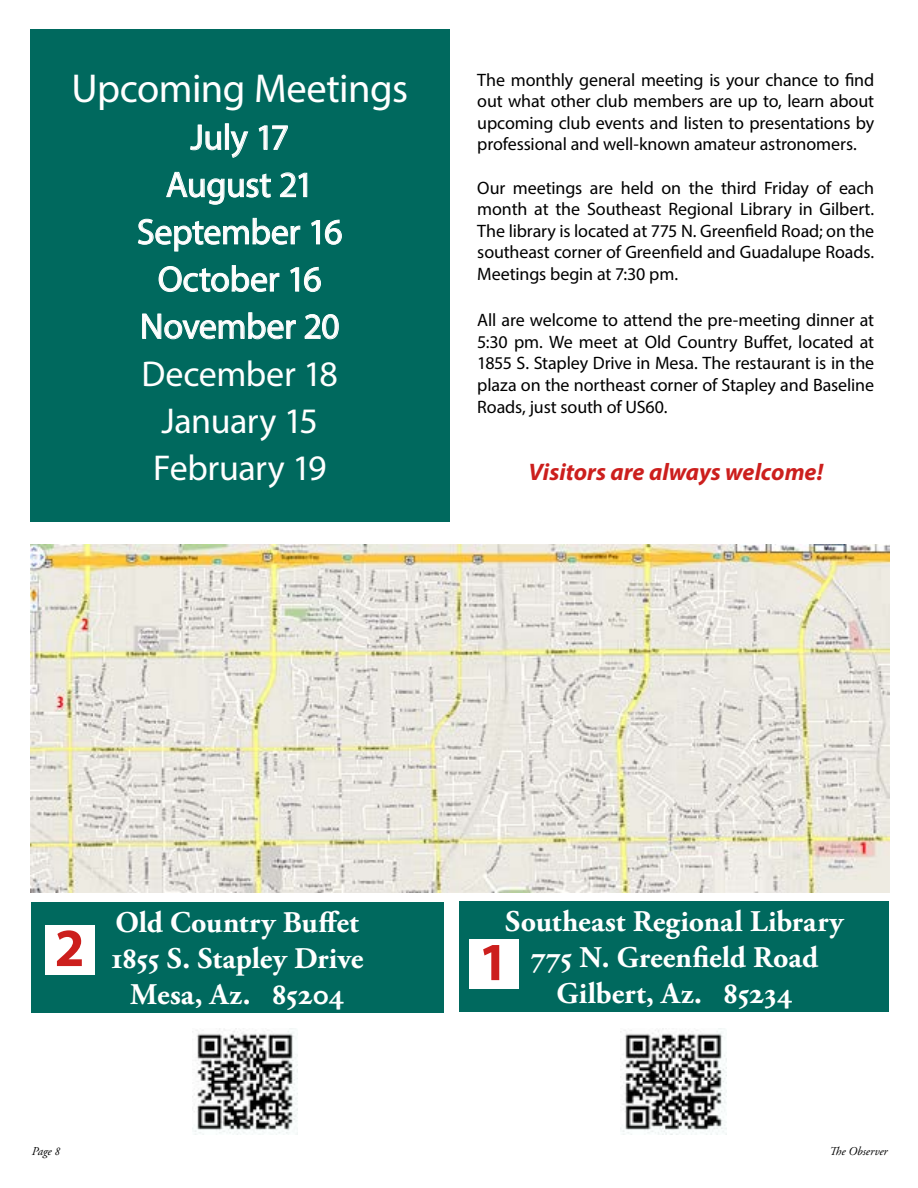
<style>
.page{position:relative;width:918px;height:1188px;background:#fff}
.page>*{position:absolute;margin:0;border:0;box-sizing:border-box;transform-origin:0 0}
.t1{font:700 54px "Myriad Pro";color:#cc1f1d}
.t2{font:40.5px "Myriad Pro";letter-spacing:-.015em;color:#fff}
.t3{font:36px/47.2px "Myriad Pro";letter-spacing:-.01em;color:#fff;text-align:center}
.t4{font:700 30px/36px "Adobe Garamond Pro";color:#fff;text-align:center}
.t5{font:italic 700 24px "Myriad Pro";color:#cc1f1d}
.t6{font:18px/21.6px "Myriad Pro";letter-spacing:-.005em;color:#000;text-align:justify}
.t7{font:italic 12px "Adobe Garamond Pro";color:#000}
</style>
<div class="page">
<div style="left:30px;top:30px;width:419px;height:492px;background:#00695e"></div>
<svg style="left:190px;top:124px;width:32px;height:27px"></svg>
<div style="left:225px;top:124px;width:4px;height:25px;border:1px solid #fff"></div>
<svg style="left:231px;top:131px;width:17px;height:27px"></svg>
<svg style="left:259px;top:125px;width:29px;height:25px"></svg>
<svg style="left:166px;top:172px;width:105px;height:33px"></svg>
<svg style="left:280px;top:172px;width:28px;height:25px"></svg>
<svg style="left:138px;top:218px;width:163px;height:34px"></svg>
<svg style="left:311px;top:219px;width:31px;height:26px"></svg>
<svg style="left:158px;top:265px;width:122px;height:27px"></svg>
<svg style="left:290px;top:267px;width:31px;height:25px"></svg>
<svg style="left:142px;top:312px;width:154px;height:28px"></svg>
<svg style="left:304px;top:314px;width:35px;height:26px"></svg>
<img style="left:30px;top:545px;width:860px;height:348px">
<div style="left:460px;top:902px;width:429px;height:110px;background:#00695e"></div>
<div style="left:31px;top:903px;width:412px;height:110px;background:#00695e"></div>
<div style="left:469px;top:940px;width:49px;height:49px;background:#fff"></div>
<div style="left:45px;top:926px;width:49px;height:49px;background:#fff"></div>
<img style="left:622px;top:1028px;width:105px;height:106px">
<img style="left:192px;top:1028px;width:106px;height:106px">
<h2 class="t2" style="left:72px;top:64px;width:338px">Upcoming Meetings</h2>
<h3 class="t3" style="left:137px;top:113px;width:207px">July 17<br>August 21<br>September 16<br>October 16<br>November 20<br>December 18<br>January 15<br>February 19</h3>
<p class="t6" style="left:477px;top:69px;width:398px">The monthly general meeting is your chance to find out what other club members are up to, learn about upcoming club events and listen to presentations by professional and well-known amateur astronomers.</p>
<p class="t6" style="left:477px;top:177px;width:398px">Our meetings are held on the third Friday of each month at the Southeast Regional Library in Gilbert.<br>The library is located at 775 N. Greenfield Road; on the southeast corner of Greenfield and Guadalupe Roads.<br>Meetings begin at 7:30 pm.</p>
<p class="t6" style="left:477px;top:309px;width:398px">All are welcome to attend the pre-meeting dinner at 5:30 pm. We meet at Old Country Buffet, located at 1855 S. Stapley Drive in Mesa. The restaurant is in the plaza on the northeast corner of Stapley and Baseline Roads, just south of US60.</p>
<h3 class="t5" style="left:528px;top:456px;width:296px">Visitors are always welcome!</h3>
<h1 class="t1" style="left:55px;top:913px;width:31px">2</h1>
<h3 class="t4" style="left:111px;top:905px;width:254px">Old Country Buffet<br>1855 S. Stapley Drive<br>Mesa, Az. 85204</h3>
<h3 class="t4" style="left:505px;top:904px;width:340px">Southeast Regional Library<br>775 N. Greenfield Road<br>Gilbert, Az. 85234</h3>
<h1 class="t1" style="left:479px;top:927px;width:31px">1</h1>
<p class="t7" style="left:32px;top:1144px;width:30px">Page 8</p>
<p class="t7" style="left:829px;top:1144px;width:60px">The Observer</p>
</div>
